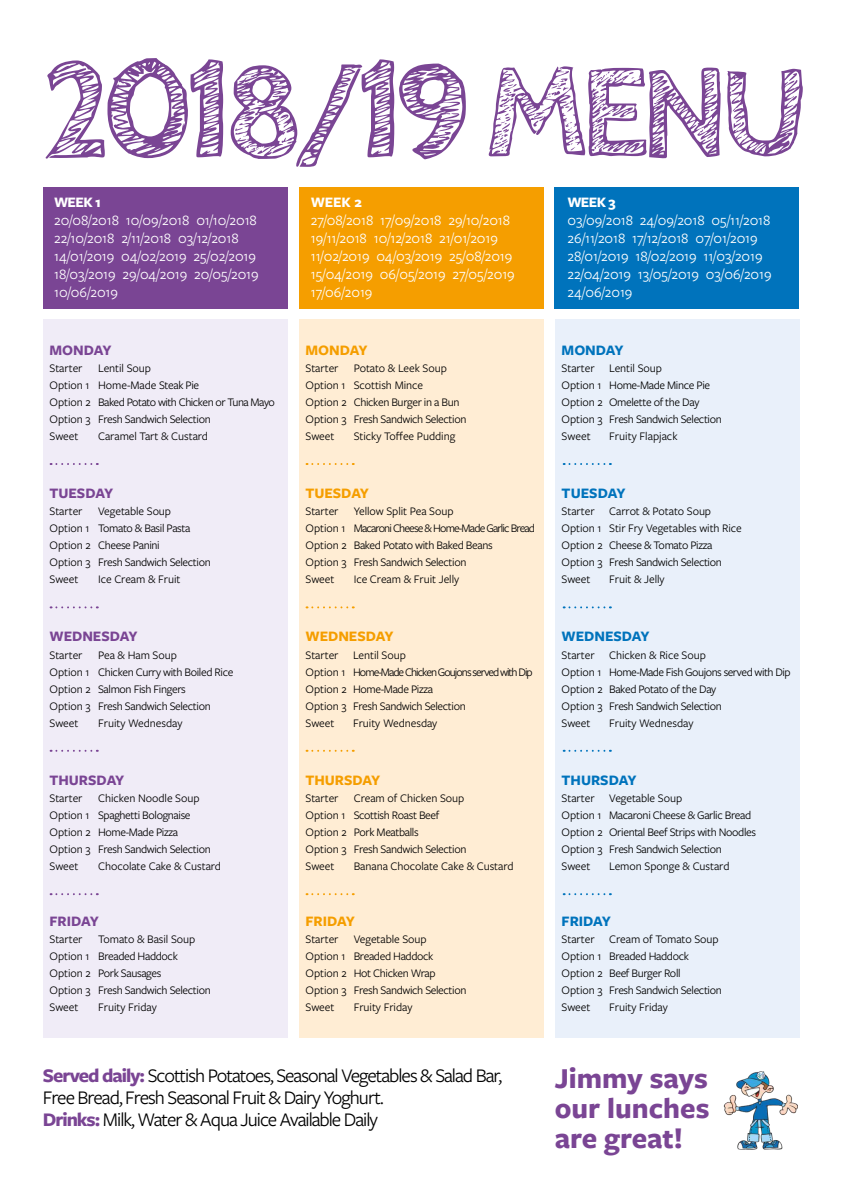
<style>
.page{position:relative;width:842px;height:1192px;background:#fff}
.page>*{position:absolute;margin:0;border:0;box-sizing:border-box;transform-origin:0 0}
.t1{font:700 134.5px "Cabin Sketch";letter-spacing:-.07em;color:#7a4594}
.t2{font:700 30px/30px "Freight Sans Pro";color:#7a4594;text-align:justify}
.t3{font:20px/22px "Freight Sans Pro";letter-spacing:-.05em;color:#000}
.t4{font:15px/18px "Freight Sans Pro";color:#fff}
.t5{font:700 15px "Freight Sans Pro";letter-spacing:-.005em;color:#7a4594}
.t6{font:700 15px "Freight Sans Pro";letter-spacing:-.005em;color:#f59e00}
.t7{font:700 15px "Freight Sans Pro";letter-spacing:-.005em;color:#0073bc}
.t8{font:700 15px "Freight Sans Pro";letter-spacing:-.035em;color:#fff}
.t9{font:12px/17px "Freight Sans Pro";letter-spacing:-.015em;color:#000}
.s1{font-weight:700;color:#7a4594}
</style>
<div class="page">
<div style="left:43px;top:319px;width:244px;height:719px;background:#f0ecf7"></div>
<div style="left:299px;top:319px;width:244px;height:719px;background:#ffedd4"></div>
<div style="left:555px;top:319px;width:244px;height:719px;background:#e9f0fa"></div>
<div style="left:43px;top:188px;width:244px;height:121px;background:#7a4594"></div>
<div style="left:299px;top:188px;width:244px;height:121px;background:#f59e00"></div>
<div style="left:555px;top:188px;width:244px;height:121px;background:#0073bc"></div>
<img style="left:723px;top:1071px;width:75px;height:78px">
<svg style="left:51px;top:463px;width:47px;height:2px"></svg>
<svg style="left:307px;top:463px;width:47px;height:2px"></svg>
<svg style="left:564px;top:463px;width:47px;height:2px"></svg>
<svg style="left:51px;top:606px;width:47px;height:2px"></svg>
<svg style="left:307px;top:606px;width:47px;height:2px"></svg>
<svg style="left:564px;top:606px;width:47px;height:2px"></svg>
<svg style="left:51px;top:750px;width:47px;height:2px"></svg>
<svg style="left:307px;top:750px;width:47px;height:2px"></svg>
<svg style="left:564px;top:750px;width:47px;height:2px"></svg>
<svg style="left:51px;top:893px;width:47px;height:2px"></svg>
<svg style="left:307px;top:893px;width:47px;height:2px"></svg>
<svg style="left:564px;top:893px;width:47px;height:2px"></svg>
<h1 class="t1" style="left:43px;top:38px;width:768px">2018/19 MENU</h1>
<p class="t8" style="left:54px;top:192px;width:48px">WEEK 1</p>
<p class="t4" style="left:54px;top:210px;width:206px">20/08/2018 10/09/2018 01/10/2018<br>22/10/2018 2/11/2018 03/12/2018<br>14/01/2019 04/02/2019 25/02/2019<br>18/03/2019 29/04/2019 20/05/2019<br>10/06/2019</p>
<p class="t8" style="left:311px;top:192px;width:53px">WEEK 2</p>
<p class="t4" style="left:311px;top:210px;width:205px">27/08/2018 17/09/2018 29/10/2018<br>19/11/2018 10/12/2018 21/01/2019<br>11/02/2019 04/03/2019 25/08/2019<br>15/04/2019 06/05/2019 27/05/2019<br>17/06/2019</p>
<p class="t8" style="left:567px;top:192px;width:50px">WEEK 3</p>
<p class="t4" style="left:567px;top:210px;width:206px">03/09/2018 24/09/2018 05/11/2018<br>26/11/2018 17/12/2018 07/01/2019<br>28/01/2019 18/02/2019 11/03/2019<br>22/04/2019 13/05/2019 03/06/2019<br>24/06/2019</p>
<p class="t5" style="left:50px;top:339px;width:64px">MONDAY</p>
<p class="t9" style="left:50px;top:359px;width:34px">Starter</p>
<p class="t9" style="left:50px;top:359px;width:227px;text-indent:49px">Lentil Soup<br>Option 1 Home-Made Steak Pie<br>Option 2 Baked Potato with Chicken or Tuna Mayo<br>Option 3 Fresh Sandwich Selection<br>Sweet</p>
<p class="t9" style="left:98px;top:427px;width:112px">Caramel Tart &amp; Custard</p>
<p class="t6" style="left:306px;top:339px;width:64px">MONDAY</p>
<p class="t9" style="left:306px;top:359px;width:34px">Starter</p>
<p class="t9" style="left:306px;top:359px;width:162px;text-indent:48px">Potato &amp; Leek Soup<br>Option 1 Scottish Mince<br>Option 2 Chicken Burger in a Bun<br>Option 3 Fresh Sandwich Selection<br>Sweet</p>
<p class="t9" style="left:354px;top:427px;width:103px">Sticky Toffee Pudding</p>
<p class="t7" style="left:562px;top:339px;width:64px">MONDAY</p>
<p class="t9" style="left:562px;top:359px;width:162px">Starter Lentil Soup<br>Option 1 Home-Made Mince Pie<br>Option 2 Omelette of the Day<br>Option 3 Fresh Sandwich Selection<br>Sweet</p>
<p class="t9" style="left:609px;top:427px;width:70px">Fruity Flapjack</p>
<p class="t5" style="left:50px;top:483px;width:65px">TUESDAY</p>
<p class="t9" style="left:50px;top:502px;width:34px">Starter</p>
<p class="t9" style="left:50px;top:502px;width:163px;text-indent:49px">Vegetable Soup<br>Option 1 Tomato &amp; Basil Pasta<br>Option 2 Cheese Panini<br>Option 3 Fresh Sandwich Selection<br>Sweet</p>
<p class="t9" style="left:98px;top:570px;width:84px">Ice Cream &amp; Fruit</p>
<p class="t6" style="left:306px;top:483px;width:65px">TUESDAY</p>
<p class="t9" style="left:306px;top:502px;width:34px">Starter</p>
<p class="t9" style="left:306px;top:502px;width:231px;text-indent:48px">Yellow Split Pea Soup<br>Option 1 Macaroni Cheese &amp; Home-Made Garlic Bread<br>Option 2 Baked Potato with Baked Beans<br>Option 3 Fresh Sandwich Selection<br>Sweet</p>
<p class="t9" style="left:354px;top:570px;width:107px">Ice Cream &amp; Fruit Jelly</p>
<p class="t7" style="left:562px;top:483px;width:66px">TUESDAY</p>
<p class="t9" style="left:562px;top:502px;width:182px">Starter Carrot &amp; Potato Soup<br>Option 1 Stir Fry Vegetables with Rice<br>Option 2 Cheese &amp; Tomato Pizza<br>Option 3 Fresh Sandwich Selection<br>Sweet</p>
<p class="t9" style="left:609px;top:570px;width:57px">Fruit &amp; Jelly</p>
<p class="t5" style="left:50px;top:626px;width:90px">WEDNESDAY</p>
<p class="t9" style="left:50px;top:646px;width:34px">Starter</p>
<p class="t9" style="left:50px;top:646px;width:185px;text-indent:49px">Pea &amp; Ham Soup<br>Option 1 Chicken Curry with Boiled Rice<br>Option 2 Salmon Fish Fingers<br>Option 3 Fresh Sandwich Selection<br>Sweet</p>
<p class="t9" style="left:98px;top:714px;width:86px">Fruity Wednesday</p>
<p class="t6" style="left:306px;top:626px;width:90px">WEDNESDAY</p>
<p class="t9" style="left:306px;top:646px;width:229px">Starter Lentil Soup<br>Option 1 Home-Made Chicken Goujons served with Dip<br>Option 2 Home-Made Pizza<br>Option 3 Fresh Sandwich Selection<br>Sweet</p>
<p class="t9" style="left:353px;top:714px;width:86px">Fruity Wednesday</p>
<p class="t7" style="left:562px;top:626px;width:90px">WEDNESDAY</p>
<p class="t9" style="left:562px;top:646px;width:231px">Starter Chicken &amp; Rice Soup<br>Option 1 Home-Made Fish Goujons served with Dip<br>Option 2 Baked Potato of the Day<br>Option 3 Fresh Sandwich Selection<br>Sweet</p>
<p class="t9" style="left:609px;top:714px;width:86px">Fruity Wednesday</p>
<p class="t5" style="left:50px;top:770px;width:76px">THURSDAY</p>
<p class="t9" style="left:50px;top:790px;width:34px">Starter</p>
<p class="t9" style="left:50px;top:790px;width:163px;text-indent:49px">Chicken Noodle Soup<br>Option 1 Spaghetti Bolognaise<br>Option 2 Home-Made Pizza<br>Option 3 Fresh Sandwich Selection<br>Sweet</p>
<p class="t9" style="left:98px;top:858px;width:124px">Chocolate Cake &amp; Custard</p>
<p class="t6" style="left:306px;top:770px;width:76px">THURSDAY</p>
<p class="t9" style="left:306px;top:790px;width:34px">Starter</p>
<p class="t9" style="left:306px;top:790px;width:162px;text-indent:48px">Cream of Chicken Soup<br>Option 1 Scottish Roast Beef<br>Option 2 Pork Meatballs<br>Option 3 Fresh Sandwich Selection<br>Sweet</p>
<p class="t9" style="left:354px;top:858px;width:161px">Banana Chocolate Cake &amp; Custard</p>
<p class="t7" style="left:562px;top:770px;width:76px">THURSDAY</p>
<p class="t9" style="left:562px;top:790px;width:196px">Starter Vegetable Soup<br>Option 1 Macaroni Cheese &amp; Garlic Bread<br>Option 2 Oriental Beef Strips with Noodles<br>Option 3 Fresh Sandwich Selection<br>Sweet</p>
<p class="t9" style="left:609px;top:858px;width:122px">Lemon Sponge &amp; Custard</p>
<p class="t5" style="left:50px;top:911px;width:51px">FRIDAY</p>
<p class="t9" style="left:50px;top:931px;width:34px">Starter</p>
<p class="t9" style="left:50px;top:931px;width:163px;text-indent:49px">Tomato &amp; Basil Soup<br>Option 1 Breaded Haddock<br>Option 2 Pork Sausages<br>Option 3 Fresh Sandwich Selection<br>Sweet</p>
<p class="t9" style="left:98px;top:999px;width:60px">Fruity Friday</p>
<p class="t6" style="left:306px;top:911px;width:51px">FRIDAY</p>
<p class="t9" style="left:306px;top:931px;width:34px">Starter</p>
<p class="t9" style="left:306px;top:931px;width:162px;text-indent:48px">Vegetable Soup<br>Option 1 Breaded Haddock<br>Option 2 Hot Chicken Wrap<br>Option 3 Fresh Sandwich Selection<br>Sweet</p>
<p class="t9" style="left:354px;top:999px;width:60px">Fruity Friday</p>
<p class="t7" style="left:562px;top:911px;width:51px">FRIDAY</p>
<p class="t9" style="left:562px;top:931px;width:162px">Starter Cream of Tomato Soup<br>Option 1 Breaded Haddock<br>Option 2 Beef Burger Roll<br>Option 3 Fresh Sandwich Selection<br>Sweet</p>
<p class="t9" style="left:609px;top:999px;width:60px">Fruity Friday</p>
<h3 class="t3" style="left:43px;top:1064px;width:461px"><span class="s1">Served daily:</span> Scottish Potatoes, Seasonal Vegetables &amp; Salad Bar,<br>Free Bread, Fresh Seasonal Fruit &amp; Dairy Yoghurt.<br><span class="s1">Drinks:</span> Milk, Water &amp; Aqua Juice Available Daily</h3>
<h2 class="t2" style="left:555px;top:1062px;width:156px">Jimmy says our lunches are great!</h2>
</div>
